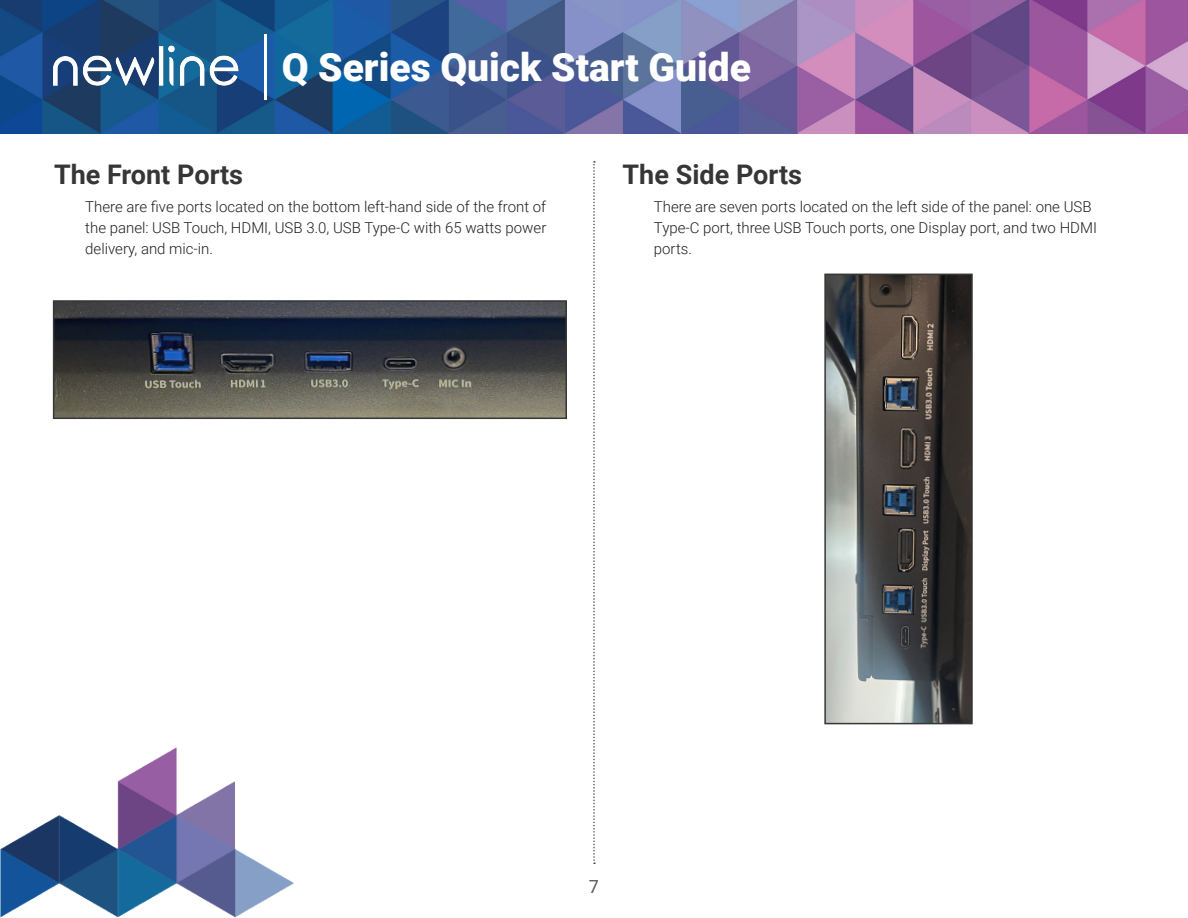
<style>
.page{position:relative;width:1188px;height:918px;background:#fff}
.page>*{position:absolute;margin:0;border:0;box-sizing:border-box;transform-origin:0 0}
.t1{font:900 39px "Roboto";color:#fff}
.t2{font:700 27px "Roboto";color:#363636}
.Paragraph_Style_1{font:18px "Roboto";color:#5c5758}
.t3{font:300 15px/21px "Roboto";color:#231f20;text-align:justify}
</style>
<div class="page">
<img style="left:0;top:0;width:1188px;height:134px">
<hr style="left:264px;top:34px;width:3px;height:66px;background:#fff">
<img style="left:53px;top:46px;width:186px;height:40px">
<img style="left:56px;top:303px;width:508px;height:113px">
<div style="left:53px;top:300px;width:514px;height:119px;border:2px solid #373737"></div>
<img style="left:0;top:748px;width:294px;height:170px">
<svg style="left:593px;top:161px;width:2px;height:703px"></svg>
<img style="left:827px;top:277px;width:143px;height:444px">
<div style="left:824px;top:274px;width:149px;height:450px;border:2px solid #373737"></div>
<p class="t1" style="left:282px;top:40px;width:471px">Q Series Quick Start Guide</p>
<p class="t2" style="left:54px;top:156px;width:191px">The Front Ports</p>
<p class="t3" style="left:85px;top:196px;width:463px">There are five ports located on the bottom left-hand side of the front of the panel: USB Touch, HDMI, USB 3.0, USB Type-C with 65 watts power delivery, and mic-in.</p>
<p class="t2" style="left:623px;top:156px;width:181px">The Side Ports</p>
<p class="t3" style="left:654px;top:196px;width:445px;text-align:left">There are seven ports located on the left side of the panel: one USB<br>Type-C port, three USB Touch ports, one Display port, and two HDMI ports.</p>
<p class="Paragraph_Style_1" style="left:589px;top:874px;width:12px">7</p>
</div>
